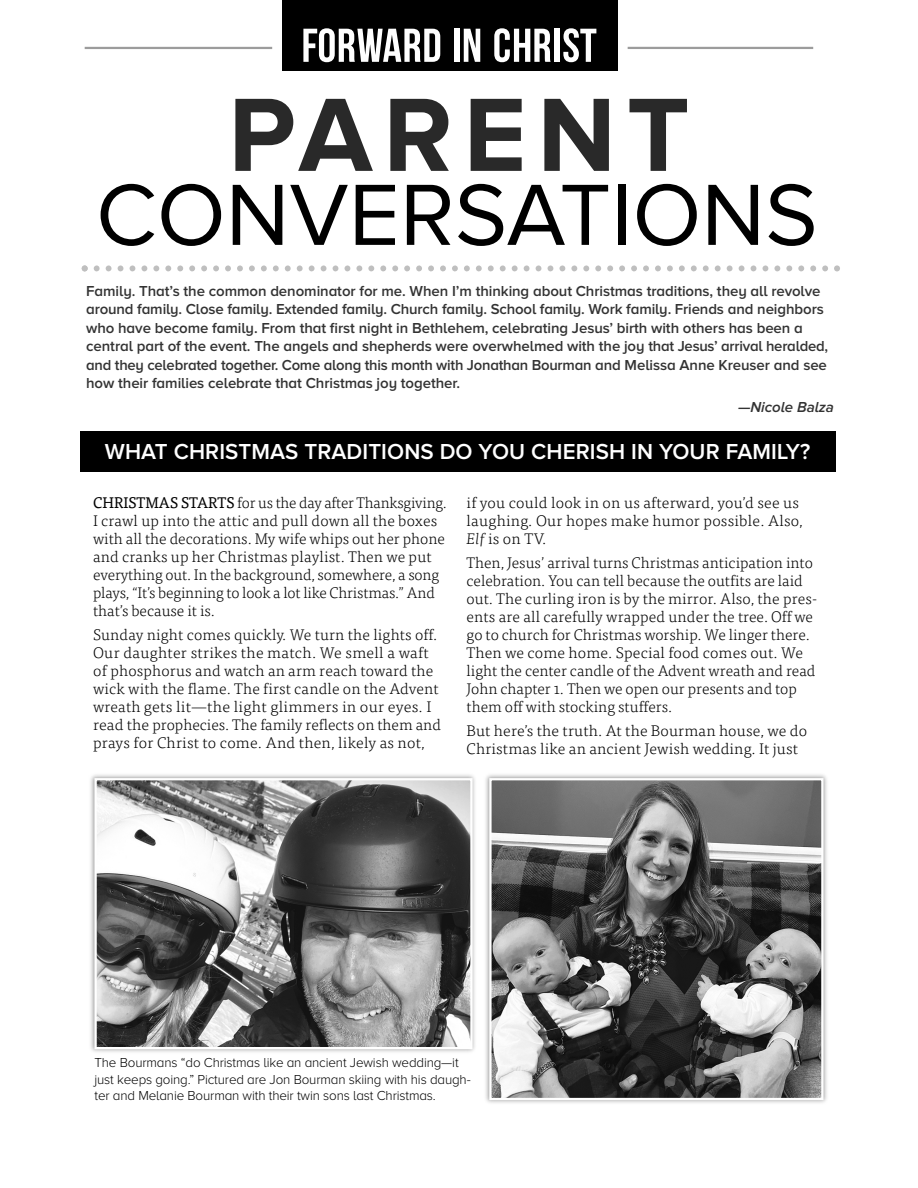
<style>
.page{position:relative;width:918px;height:1188px;background:#fff}
.page>*{position:absolute;margin:0;border:0;box-sizing:border-box;transform-origin:0 0}
.t1{font:700 108px "Proxima Nova A";letter-spacing:.1em;color:#292929}
.t2{font:90px "Proxima Nova A";color:#000}
.t3{font:600 22.5px "Proxima Nova A";letter-spacing:.005em;color:#fff}
.t4{font:300 15.3px/18px "Tisa OT";letter-spacing:.005em;color:#000}
.t5{font:600 15px/18.3px "Proxima Nova A";letter-spacing:-.005em;color:#333}
.t6{font:italic 600 15px "Proxima Nova A";letter-spacing:-.005em;color:#333}
.t7{font:300 13.5px/16.5px "Proxima Nova A";letter-spacing:-.01em;color:#000}
.s1{font-weight:400}
.s2{font-style:italic}
</style>
<div class="page">
<svg style="left:82px;top:265px;width:758px;height:6px"></svg>
<div style="left:80px;top:432px;width:756px;height:40px;background:#000"></div>
<hr style="left:85px;top:47px;width:187px;height:2px;background:#9c9c9c">
<hr style="left:628px;top:47px;width:185px;height:2px;background:#9c9c9c">
<div style="left:282px;top:0;width:336px;height:71px;background:#000"></div>
<svg style="left:303px;top:28px;width:137px;height:34px"></svg>
<div style="left:454px;top:29px;width:6px;height:33px;background:#fefefe"></div>
<svg style="left:464px;top:29px;width:16px;height:33px"></svg>
<svg style="left:494px;top:28px;width:57px;height:34px"></svg>
<div style="left:554px;top:29px;width:6px;height:33px;background:#fefefe"></div>
<svg style="left:563px;top:28px;width:33px;height:34px"></svg>
<img style="left:90px;top:774px;width:385px;height:278px">
<img style="left:97px;top:781px;width:373px;height:265px">
<div style="left:94px;top:778px;width:379px;height:271px;border:2px solid #fff"></div>
<img style="left:485px;top:774px;width:342px;height:329px">
<img style="left:492px;top:781px;width:329px;height:316px">
<div style="left:489px;top:778px;width:335px;height:322px;border:2px solid #fff"></div>
<p class="t1" style="left:228px;top:70px;width:463px">PARENT</p>
<p class="t2" style="left:96px;top:185px;width:723px">CONVERSATIONS</p>
<p class="t5" style="left:86px;top:283px;width:744px">Family. That’s the common denominator for me. When I’m thinking about Christmas traditions, they all revolve around family. Close family. Extended family. Church family. School family. Work family. Friends and neighbors who have become family. From that first night in Bethlehem, celebrating Jesus’ birth with others has been a central part of the event. The angels and shepherds were overwhelmed with the joy that Jesus’ arrival heralded, and they celebrated together. Come along this month with Jonathan Bourman and Melissa Anne Kreuser and see how their families celebrate that Christmas joy together.</p>
<p class="t6" style="left:738px;top:401px;width:97px">—Nicole Balza</p>
<p class="t3" style="left:105px;top:444px;width:707px">WHAT CHRISTMAS TRADITIONS DO YOU CHERISH IN YOUR FAMILY?</p>
<p class="t4" style="left:93px;top:495px;width:355px"><span class="s1">CHRISTMAS STARTS</span> for us the day after Thanksgiving.<br>I crawl up into the attic and pull down all the boxes with all the decorations. My wife whips out her phone and cranks up her Christmas playlist. Then we put everything out. In the background, somewhere, a song plays, “It’s beginning to look a lot like Christmas.” And that’s because it is.</p>
<p class="t4" style="left:93px;top:627px;width:349px">Sunday night comes quickly. We turn the lights off.<br>Our daughter strikes the match. We smell a waft of phosphorus and watch an arm reach toward the wick with the flame. The first candle on the Advent wreath gets lit—the light glimmers in our eyes. I read the prophecies. The family reflects on them and prays for Christ to come. And then, likely as not,</p>
<p class="t4" style="left:467px;top:495px;width:338px">if you could look in on us afterward, you’d see us laughing. Our hopes make humor possible. Also,<br><span class="s2">Elf</span> is on TV.</p>
<p class="t4" style="left:467px;top:555px;width:352px">Then, Jesus’ arrival turns Christmas anticipation into celebration. You can tell because the outfits are laid out. The curling iron is by the mirror. Also, the pres&shy;ents are all carefully wrapped under the tree. Off we go to church for Christmas worship. We linger there.<br>Then we come home. Special food comes out. We light the center candle of the Advent wreath and read John chapter 1. Then we open our presents and top them off with stocking stuffers.</p>
<p class="t4" style="left:467px;top:723px;width:342px">But here’s the truth. At the Bourman house, we do<br>Christmas like an ancient Jewish wedding. It just</p>
<p class="t7" style="left:95px;top:1056px;width:378px">The Bourmans “do Christmas like an ancient Jewish wedding—it just keeps going.” Pictured are Jon Bourman skiing with his daugh&shy;ter and Melanie Bourman with their twin sons last Christmas.</p>
</div>
